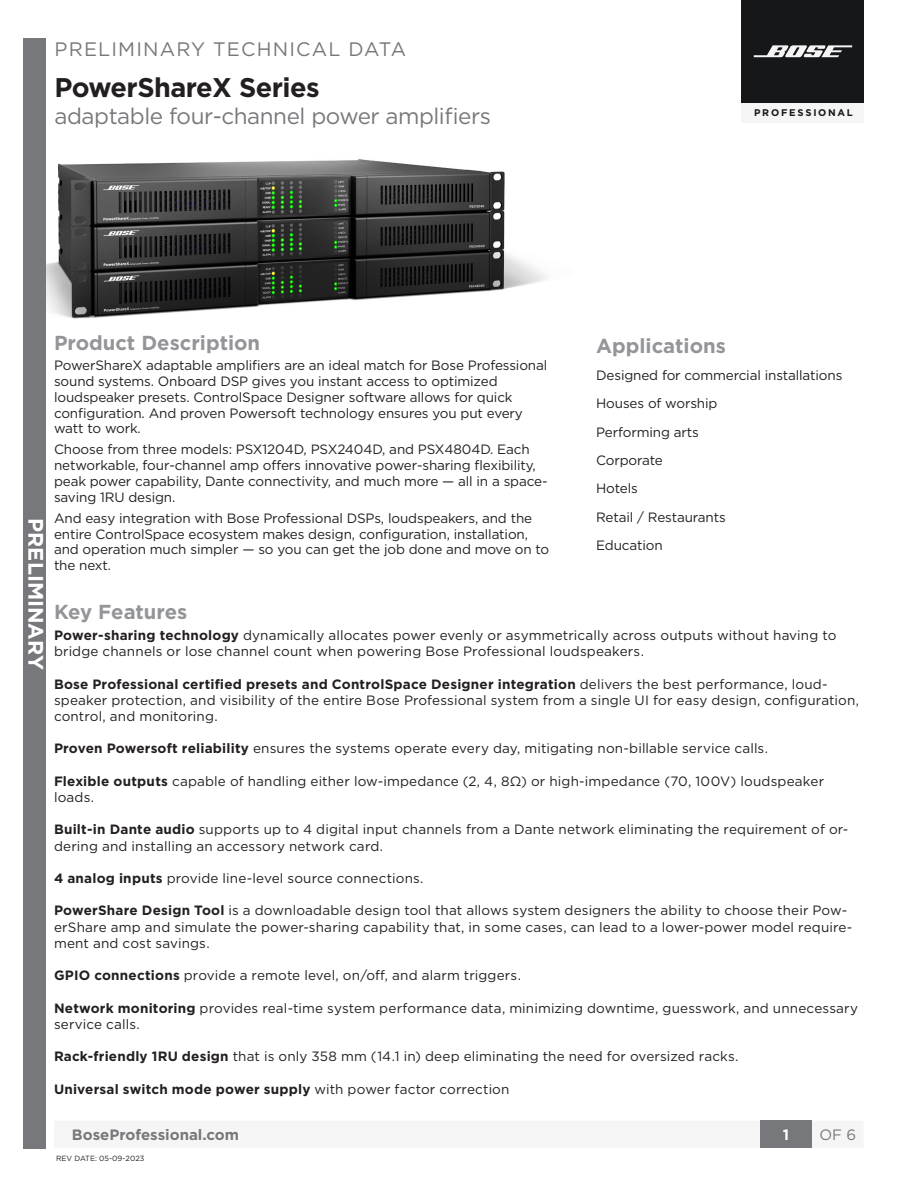
<style>
.page{position:relative;width:918px;height:1188px;background:#fff}
.page>*{position:absolute;margin:0;border:0;box-sizing:border-box;transform-origin:0 0}
.t1{font:700 27px "Gotham";letter-spacing:-.02em;color:#231f20}
.t2{font:22.5px "Gotham";letter-spacing:-.02em;color:#76787b}
.t3{font:700 21px "Gotham";color:#fff}
.Subheads{font:700 20.25px "Gotham";color:#939598}
.t4{font:19.5px "Gotham";letter-spacing:.06em;color:#76787b}
.t5{font:700 15px "Gotham";color:#76787b}
.t6{font:15px "Gotham";color:#76787b}
.t7{font:700 15px "Gotham";color:#fff}
.bullets{font:13.5px/15.8px "Gotham";color:#231f20}
.t8{font:700 13.5px "Gotham";letter-spacing:.015em;color:#231f20}
.t9{font:700 9.6px "Gotham";letter-spacing:.185em;color:#161718}
.t10{font:7.5px "Gotham";color:#231f20}
.s1{font-weight:700}
.s2{font-weight:400}
</style>
<div class="page">
<div style="left:23px;top:39px;width:22px;height:1110px;background:#76787b"></div>
<div style="left:54px;top:1121px;width:809px;height:27px;background:#f4f5f4"></div>
<div style="left:760px;top:1121px;width:52px;height:27px;background:#76787b"></div>
<div style="left:742px;top:0;width:122px;height:122px;background:#161718"></div>
<div style="left:742px;top:103px;width:122px;height:19px;background:#f4f5f4"></div>
<svg style="left:754px;top:45px;width:98px;height:12px"></svg>
<img style="left:46px;top:159px;width:501px;height:160px">
<p class="t4" style="left:55px;top:37px;width:353px">PRELIMINARY TECHNICAL DATA</p>
<p class="t1" style="left:55px;top:70px;width:267px">PowerShareX Series</p>
<p class="t2" style="left:55px;top:102px;width:438px">adaptable four-channel power amplifiers</p>
<p class="t9" style="left:754px;top:106px;width:100px">PROFESSIONAL</p>
<h3 class="t3" style="left:50px;top:518px;width:153px;rotate:90deg">PRELIMINARY</h3>
<p class="Subheads" style="left:54px;top:330px;width:208px">Product Description</p>
<p class="bullets" style="left:54px;top:357px;width:495px">PowerShareX adaptable amplifiers are an ideal match for Bose Professional sound systems. Onboard DSP gives you instant access to optimized loudspeaker presets. ControlSpace Designer software allows for quick configuration. And proven Powersoft technology ensures you put every watt to work.</p>
<p class="bullets" style="left:54px;top:441px;width:495px">Choose from three models: PSX1204D, PSX2404D, and PSX4804D. Each networkable, four-channel amp offers innovative power-sharing flexibility, peak power capability, Dante connectivity, and much more — all in a space&shy;saving 1RU design.</p>
<p class="bullets" style="left:54px;top:510px;width:497px">And easy integration with Bose Professional DSPs, loudspeakers, and the entire ControlSpace ecosystem makes design, configuration, installation, and operation much simpler — so you can get the job done and move on to the next.</p>
<p class="Subheads" style="left:596px;top:332px;width:131px">Applications</p>
<p class="bullets" style="left:596px;top:367px;width:248px">Designed for commercial installations</p>
<p class="bullets" style="left:596px;top:395px;width:123px">Houses of worship</p>
<p class="bullets" style="left:596px;top:424px;width:104px">Performing arts</p>
<p class="bullets" style="left:596px;top:452px;width:68px">Corporate</p>
<p class="bullets" style="left:596px;top:480px;width:43px">Hotels</p>
<p class="bullets" style="left:596px;top:509px;width:131px">Retail / Restaurants</p>
<p class="bullets" style="left:596px;top:537px;width:68px">Education</p>
<p class="Subheads" style="left:54px;top:599px;width:135px">Key Features</p>
<p class="bullets" style="left:54px;top:627px;width:784px;line-height:16.2px"><span class="s1">Power-sharing technology</span> dynamically allocates power evenly or asymmetrically across outputs without having to bridge channels or lose channel count when powering Bose Professional loudspeakers.</p>
<p class="bullets" style="left:54px;top:675px;width:807px;line-height:16.2px"><span class="s1">Bose Professional certified presets and ControlSpace Designer integration</span> delivers the best performance, loud&shy;speaker protection, and visibility of the entire Bose Professional system from a single UI for easy design, configuration, control, and monitoring.</p>
<p class="bullets" style="left:54px;top:740px;width:716px"><span class="s1">Proven Powersoft reliability</span> ensures the systems operate every day, mitigating non-billable service calls.</p>
<p class="bullets" style="left:54px;top:773px;width:772px;line-height:16.2px"><span class="s1">Flexible outputs</span> capable of handling either low-impedance (2, 4, 8Ω) or high-impedance (70, 100V) loudspeaker loads.</p>
<p class="bullets" style="left:54px;top:821px;width:796px;line-height:16.2px"><span class="s1">Built-in Dante audio</span> supports up to 4 digital input channels from a Dante network eliminating the requirement of or&shy;dering and installing an accessory network card.</p>
<p class="bullets" style="left:54px;top:870px;width:371px"><span class="s1">4 analog inputs</span> provide line-level source connections.</p>
<p class="bullets" style="left:54px;top:902px;width:800px;line-height:16.2px"><span class="s1">PowerShare Design Tool</span> is a downloadable design tool that allows system designers the ability to choose their Pow&shy;erShare amp and simulate the power-sharing capability that, in some cases, can lead to a lower-power model require&shy;ment and cost savings.</p>
<p class="bullets" style="left:54px;top:967px;width:469px"><span class="s1">GPIO connections</span> provide a remote level, on/off, and alarm triggers.</p>
<p class="bullets" style="left:54px;top:999px;width:806px;line-height:16.2px"><span class="s1">Network monitoring</span> provides real-time system performance data, minimizing downtime, guesswork, and unnecessary service calls.</p>
<p class="bullets" style="left:54px;top:1048px;width:686px"><span class="s1">Rack-friendly 1RU design</span> that is only 358 mm (14.1 in) deep eliminating the need for oversized racks.</p>
<p class="t8" style="left:54px;top:1080px;width:457px">Universal switch mode power supply <span class="s2">with power factor correction</span></p>
<p class="t5" style="left:72px;top:1125px;width:169px">BoseProfessional.com</p>
<p class="t7" style="left:783px;top:1125px;width:8px">1</p>
<p class="t6" style="left:819px;top:1126px;width:38px">OF 6</p>
<p class="t10" style="left:56px;top:1153px;width:90px">REV DATE: 05-09-2023</p>
</div>
